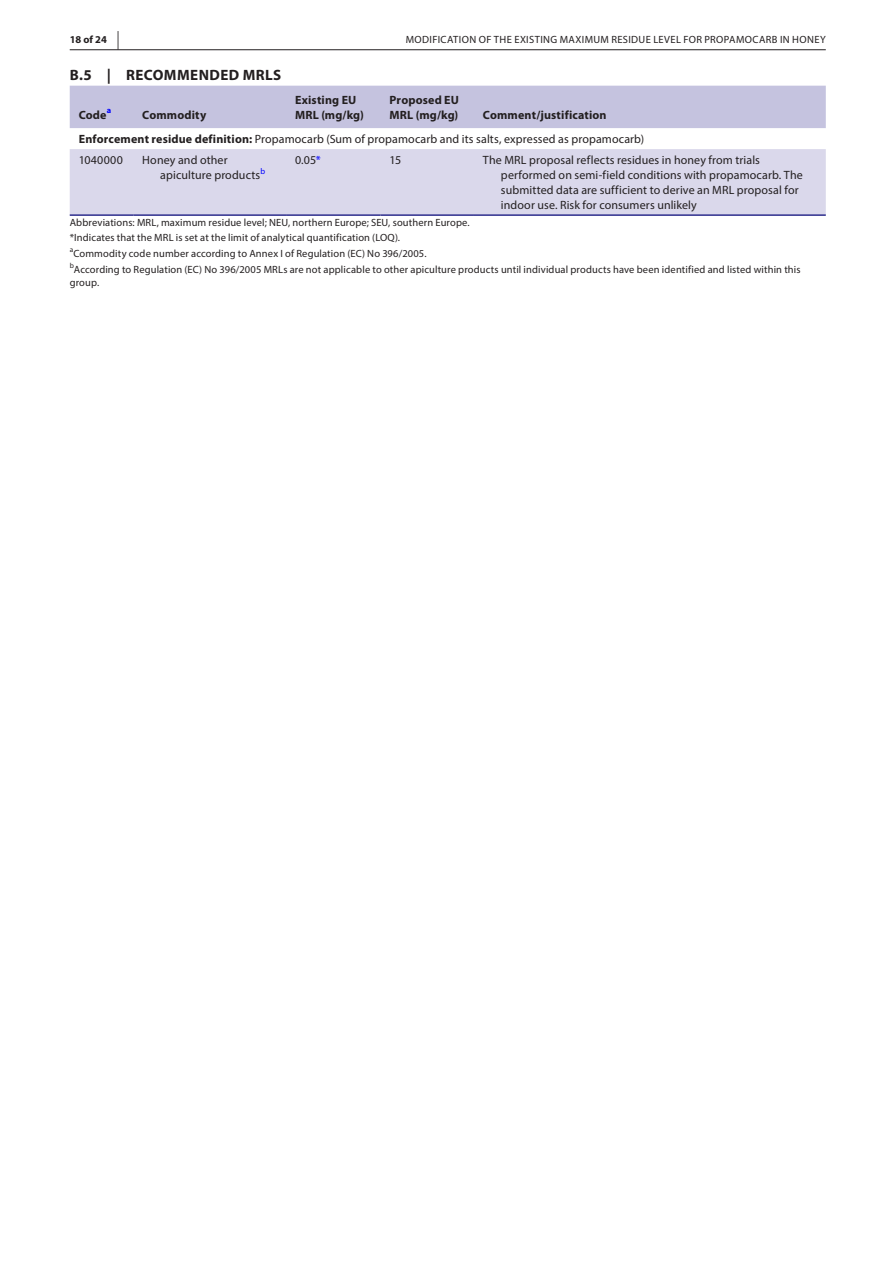
<style>
.page{position:relative;width:893px;height:1263px;background:#fff}
.page>*{position:absolute;margin:0;border:0;box-sizing:border-box;transform-origin:0 0}
.t1{font:700 15px "Myriad Pro";letter-spacing:.03em;color:#231f20}
.t2{font:12px/15px "Myriad Pro";letter-spacing:.01em;color:#231f20}
.t3{font:700 12px/15px "Myriad Pro";letter-spacing:.015em;color:#231f20}
.t4{font:10.5px/15.8px "Myriad Pro";letter-spacing:.015em;color:#231f20}
.t5{font:10.5px "Myriad Pro";letter-spacing:.035em;color:#231f20}
.t6{font:700 10.5px "Myriad Pro";color:#231f20}
.t7{font:8.4px "Myriad Pro";color:#00f}
.s1{font-size:18.6px}
.s2{font-weight:700}
.s3{color:#00f}
</style>
<div class="page">
<hr style="left:70px;top:49px;width:756px;height:1px;background:#231f20">
<div style="left:70px;top:86px;width:756px;height:42px;background:#c5c3df"></div>
<div style="left:70px;top:149px;width:756px;height:65px;background:#dad8eb"></div>
<hr style="left:70px;top:214px;width:63px;height:2px;background:#2e2e8d">
<hr style="left:133px;top:214px;width:153px;height:2px;background:#2e2e8d">
<hr style="left:286px;top:214px;width:95px;height:2px;background:#2e2e8d">
<hr style="left:381px;top:214px;width:93px;height:2px;background:#2e2e8d">
<hr style="left:474px;top:214px;width:352px;height:2px;background:#2e2e8d">
<p class="t6" style="left:70px;top:32px;width:51px">18 of 24 <span class="s1">|</span></p>
<p class="t5" style="left:406px;top:33px;width:421px">MODIFICATION OF THE EXISTING MAXIMUM RESIDUE LEVEL FOR PROPAMOCARB IN HONEY</p>
<h1 class="t1" style="left:70px;top:65px;width:213px">B.5 | RECOMMENDED MRLS</h1>
<p class="t3" style="left:79px;top:107px;width:34px">Code<sup>a</sup></p>
<p class="t3" style="left:142px;top:107px;width:66px">Commodity</p>
<p class="t3" style="left:295px;top:92px;width:70px">Existing EU<br>MRL (mg/kg)</p>
<p class="t3" style="left:390px;top:92px;width:71px">Proposed EU<br>MRL (mg/kg)</p>
<p class="t2" style="left:79px;top:103px;width:567px;line-height:24.3px;text-indent:404px"><span class="s2">Comment/justification<br>Enforcement residue definition:</span> Propamocarb (Sum of propamocarb and its salts, expressed as propamocarb)</p>
<p class="t2" style="left:79px;top:152px;width:46px">1040000</p>
<p class="t2" style="left:160px;top:152px;width:102px;text-indent:-18px">Honey and other apiculture products</p>
<p class="t2" style="left:295px;top:152px;width:27px">0.05<span class="s3">*</span></p>
<p class="t2" style="left:390px;top:152px;width:13px">15</p>
<p class="t2" style="left:501px;top:152px;width:303px;text-indent:-18px">The MRL proposal reflects residues in honey from trials performed on semi-field conditions with propamocarb. The submitted data are sufficient to derive an MRL proposal for indoor use. Risk for consumers unlikely</p>
<p class="t4" style="left:70px;top:214px;width:732px">Abbreviations: MRL, maximum residue level; NEU, northern Europe; SEU, southern Europe.<br>*Indicates that the MRL is set at the limit of analytical quantification (LOQ).<br><sup>a</sup>Commodity code number according to Annex I of Regulation (EC) No 396/2005.<br><sup>b</sup>According to Regulation (EC) No 396/2005 MRLs are not applicable to other apiculture products until individual products have been identified and listed within this</p>
<p class="t4" style="left:70px;top:275px;width:31px">group.</p>
<p class="t7" style="left:260px;top:166px;width:6px">b</p>
</div>
